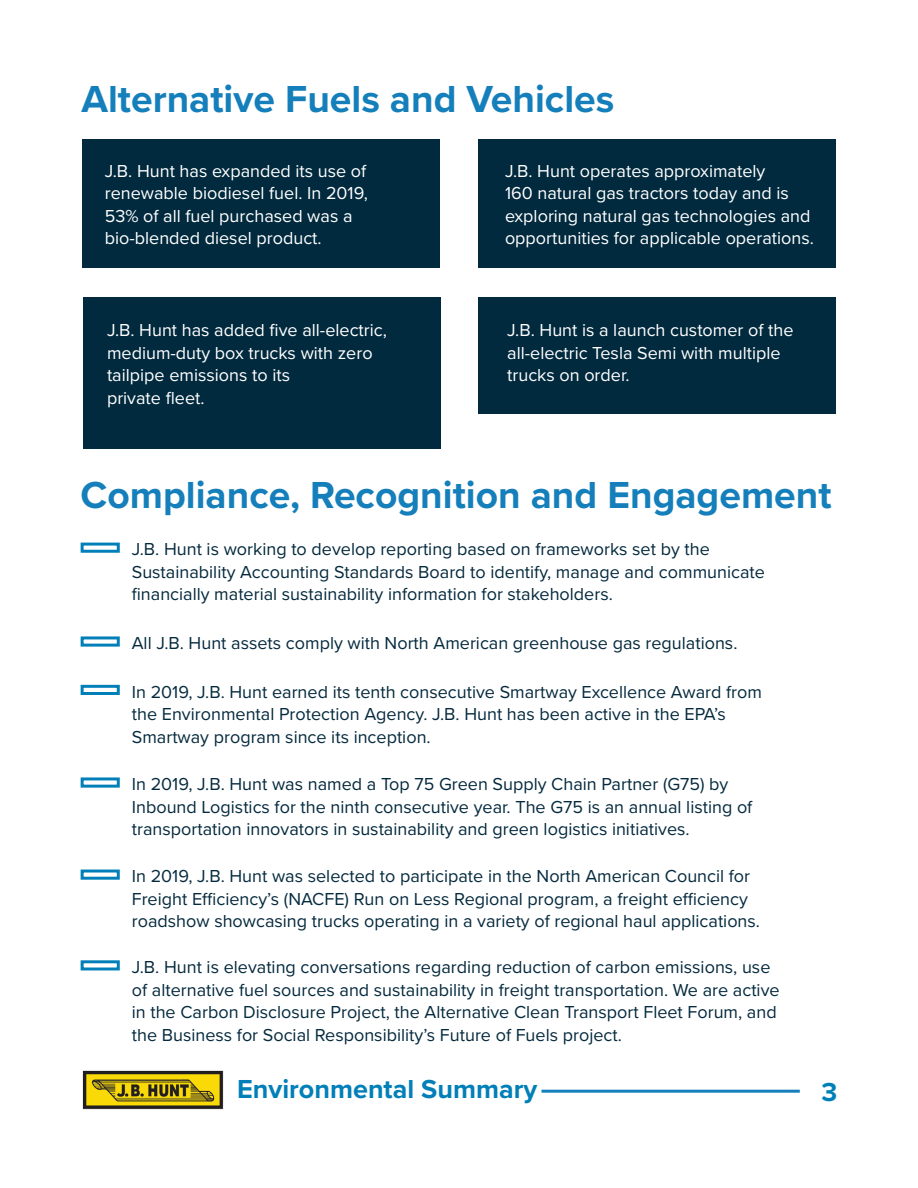
<style>
.page{position:relative;width:918px;height:1188px;background:#fff}
.page>*{position:absolute;margin:0;border:0;box-sizing:border-box;transform-origin:0 0}
.t1{font:700 39px "Proxima Nova";color:#147fba}
.t2{font:700 27px "Proxima Nova";color:#007fb9}
.t3{font:18px/22.5px "Proxima Nova";color:#052a3e}
.t4{font:18px/22.5px "Proxima Nova";color:#fff}
</style>
<div class="page">
<hr style="left:542px;top:1090px;width:258px;height:3px;background:#147fba">
<img style="left:82px;top:1070px;width:142px;height:40px">
<div style="left:478px;top:139px;width:358px;height:128px;background:#012a3e"></div>
<div style="left:479px;top:297px;width:357px;height:117px;background:#012a3e"></div>
<div style="left:82px;top:139px;width:358px;height:128px;background:#012a3e"></div>
<div style="left:83px;top:297px;width:358px;height:152px;background:#012a3e"></div>
<div style="left:81px;top:543px;width:39px;height:10px;border:3px solid #007fb9"></div>
<div style="left:81px;top:636px;width:39px;height:11px;border:3px solid #007fb9"></div>
<div style="left:81px;top:685px;width:39px;height:10px;border:3px solid #007fb9"></div>
<div style="left:81px;top:777px;width:39px;height:11px;border:3px solid #007fb9"></div>
<div style="left:81px;top:870px;width:39px;height:10px;border:3px solid #007fb9"></div>
<div style="left:81px;top:960px;width:39px;height:10px;border:3px solid #007fb9"></div>
<p class="t1" style="left:81px;top:70px;width:535px">Alternative Fuels and Vehicles</p>
<p class="t4" style="left:105px;top:158px;width:265px">J.B. Hunt has expanded its use of renewable biodiesel fuel. In 2019,</p>
<p class="t4" style="left:105px;top:203px;width:249px">53% of all fuel purchased was a</p>
<p class="t4" style="left:105px;top:226px;width:218px">bio-blended diesel product.</p>
<p class="t4" style="left:107px;top:318px;width:281px">J.B. Hunt has added five all-electric, medium-duty box trucks with zero tailpipe emissions to its</p>
<p class="t4" style="left:107px;top:386px;width:99px">private fleet.</p>
<p class="t4" style="left:505px;top:158px;width:310px">J.B. Hunt operates approximately<br>160 natural gas tractors today and is exploring natural gas technologies and opportunities for applicable operations.</p>
<p class="t4" style="left:507px;top:318px;width:288px">J.B. Hunt is a launch customer of the</p>
<p class="t4" style="left:507px;top:341px;width:275px">all-electric Tesla Semi with multiple trucks on order.</p>
<p class="t1" style="left:81px;top:466px;width:752px">Compliance, Recognition and Engagement</p>
<p class="t3" style="left:132px;top:537px;width:635px">J.B. Hunt is working to develop reporting based on frameworks set by the<br>Sustainability Accounting Standards Board to identify, manage and communicate financially material sustainability information for stakeholders.</p>
<p class="t3" style="left:132px;top:631px;width:607px">All J.B. Hunt assets comply with North American greenhouse gas regulations.</p>
<p class="t3" style="left:132px;top:680px;width:632px">In 2019, J.B. Hunt earned its tenth consecutive Smartway Excellence Award from the Environmental Protection Agency. J.B. Hunt has been active in the EPA’s<br>Smartway program since its inception.</p>
<p class="t3" style="left:132px;top:772px;width:622px">In 2019, J.B. Hunt was named a Top 75 Green Supply Chain Partner (G75) by<br>Inbound Logistics for the ninth consecutive year. The G75 is an annual listing of transportation innovators in sustainability and green logistics initiatives.</p>
<p class="t3" style="left:132px;top:864px;width:630px">In 2019, J.B. Hunt was selected to participate in the North American Council for<br>Freight Efficiency’s (NACFE) Run on Less Regional program, a freight efficiency roadshow showcasing trucks operating in a variety of regional haul applications.</p>
<p class="t3" style="left:132px;top:955px;width:649px">J.B. Hunt is elevating conversations regarding reduction of carbon emissions, use of alternative fuel sources and sustainability in freight transportation. We are active in the Carbon Disclosure Project, the Alternative Clean Transport Fleet Forum, and the Business for Social Responsibility’s Future of Fuels project.</p>
<p class="t2" style="left:237px;top:1069px;width:302px">Environmental Summary</p>
<p class="t2" style="left:822px;top:1071px;width:17px">3</p>
</div>
